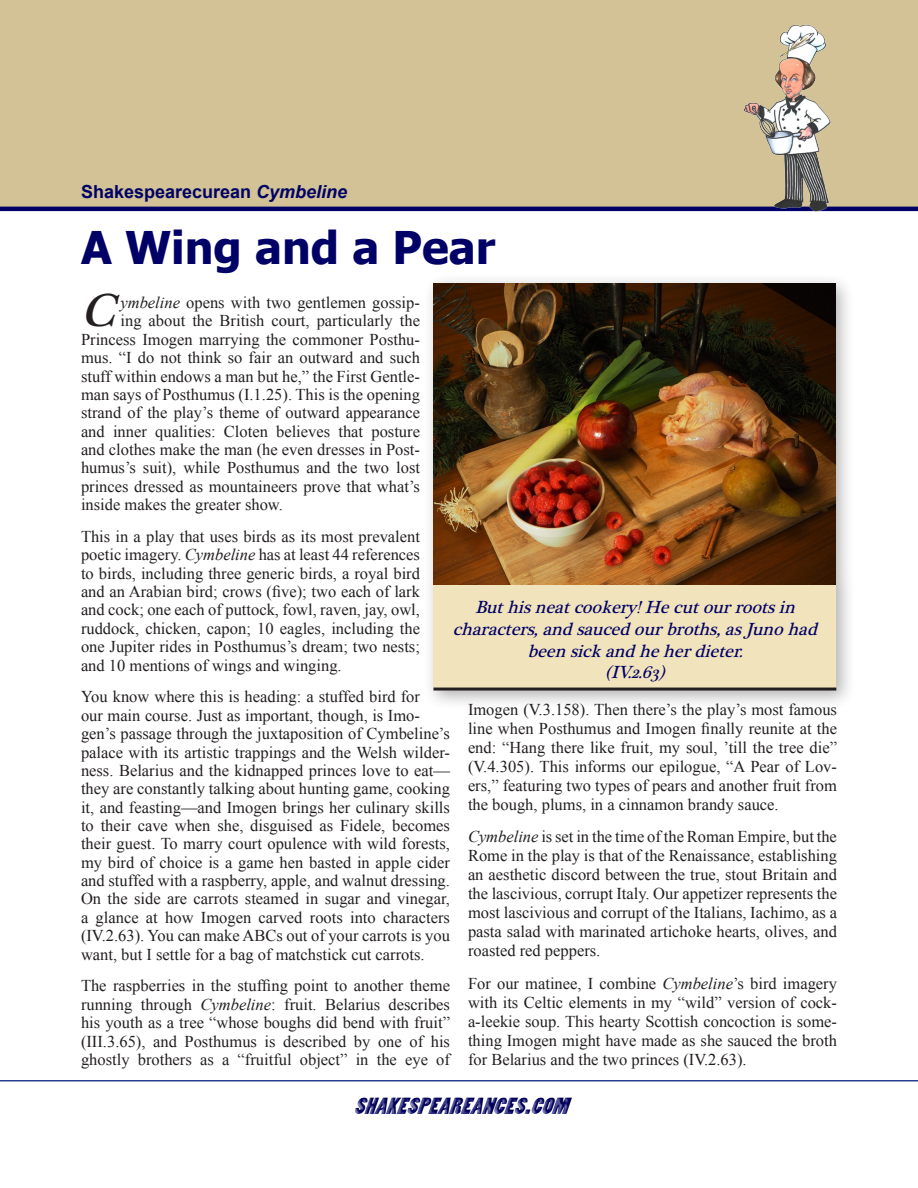
<style>
.page{position:relative;width:918px;height:1188px;background:#fff}
.page>*{position:absolute;margin:0;border:0;box-sizing:border-box;transform-origin:0 0}
.Initial_Paragraph{font:italic 47.1px "Plantagenet Cherokee";color:#231f20}
.t1{font:700 45px "Tahoma";color:#006}
.t2{font:italic 22.05px "Poplar Std";color:#006;scale:1.05 1}
.Intro_Quote{font:italic 18px/21.6px "Plantagenet Cherokee";color:#006;text-align:center}
.t3{font:700 18px "Arial";color:#006}
.Body{font:16.5px/18.3px "Times New Roman";color:#231f20;text-align:justify}
.Initial_Paragraph-2{font:16.5px "Times New Roman";color:#231f20}
.s1{font-style:italic}
.s2{font-size:31.5px}
</style>
<div class="page">
<div style="left:0;top:0;width:918px;height:207px;background:#d2c295"></div>
<hr style="left:0;top:207px;width:918px;height:4px;background:#006">
<hr style="left:0;top:1080px;width:918px;height:2px;background:#253f8e">
<div style="left:353px;top:1091px;width:225px;height:27px;background:#231f20;opacity:.75"></div>
<img style="left:740px;top:24px;width:97px;height:188px">
<div style="left:423px;top:273px;width:434px;height:437px;background:#231f20;opacity:.35"></div>
<div style="left:434px;top:577px;width:402px;height:113px;background:#f1e3bb"></div>
<hr style="left:434px;top:688px;width:402px;height:3px;background:#231f20">
<img style="left:434px;top:284px;width:401px;height:301px">
<p class="t3" style="left:81px;top:179px;width:268px">Shakespearecurean <span class="s1">Cymbeline</span></p>
<p class="t1" style="left:81px;top:216px;width:416px">A Wing and a Pear</p>
<p class="Initial_Paragraph" style="left:81px;top:283px;width:49px">C</p>
<p class="Initial_Paragraph-2" style="left:121px;top:292px;width:301px"><span class="s1">ymbeline</span> opens with two gentlemen gossip-</p>
<p class="Initial_Paragraph-2" style="left:121px;top:310px;width:301px">ing about the British court, particularly the</p>
<p class="Initial_Paragraph-2" style="left:81px;top:328px;width:340px">Princess Imogen marrying the commoner Posthu-</p>
<p class="Initial_Paragraph-2" style="left:81px;top:347px;width:340px">mus. “I do not think so fair an outward and such</p>
<p class="Initial_Paragraph-2" style="left:81px;top:365px;width:340px">stuff within endows a man but he,” the First Gentle-</p>
<p class="Initial_Paragraph-2" style="left:81px;top:383px;width:341px">man says of Posthumus (I.1.25). This is the opening</p>
<p class="Initial_Paragraph-2" style="left:81px;top:402px;width:341px">strand of the play’s theme of outward appearance</p>
<p class="Initial_Paragraph-2" style="left:81px;top:420px;width:341px">and inner qualities: Cloten believes that posture</p>
<p class="Initial_Paragraph-2" style="left:81px;top:438px;width:340px">and clothes make the man (he even dresses in Post-</p>
<p class="Initial_Paragraph-2" style="left:81px;top:457px;width:341px">humus’s suit), while Posthumus and the two lost</p>
<p class="Initial_Paragraph-2" style="left:81px;top:475px;width:341px">princes dressed as mountaineers prove that what’s</p>
<p class="Initial_Paragraph-2" style="left:81px;top:494px;width:203px">inside makes the greater show.</p>
<p class="Body" style="left:81px;top:527px;width:341px">This in a play that uses birds as its most prevalent poetic imagery. <span class="s1">Cymbeline</span> has at least 44 references to birds, including three generic birds, a royal bird and an Arabian bird; crows (five); two each of lark and cock; one each of puttock, fowl, raven, jay, owl, ruddock, chicken, capon; 10 eagles, including the one Jupiter rides in Posthumus’s dream; two nests; and 10 mentions of wings and winging.</p>
<p class="Body" style="left:81px;top:687px;width:371px;text-align:left">You know where this is heading: a stuffed bird for<br>our main course. Just as important, though, is Imo&shy;gen’s passage through the juxtaposition of Cymbeline’s palace with its artistic trappings and the Welsh wilder&shy;ness. Belarius and the kidnapped princes love to eat— they are constantly talking about hunting game, cooking it, and feasting—and Imogen brings her culinary skills to their cave when she, disguised as Fidele, becomes their guest. To marry court opulence with wild forests, my bird of choice is a game hen basted in apple cider and stuffed with a raspberry, apple, and walnut dressing.<br>On the side are carrots steamed in sugar and vinegar, a glance at how Imogen carved roots into characters (IV.2.63). You can make ABCs out of your carrots is you want, but I settle for a bag of matchstick cut carrots.</p>
<p class="Body" style="left:81px;top:976px;width:371px">The raspberries in the stuffing point to another theme running through <span class="s1">Cymbeline</span>: fruit. Belarius describes his youth as a tree “whose boughs did bend with fruit” (III.3.65), and Posthumus is described by one of his ghostly brothers as a “fruitful object” in the eye of</p>
<p class="Intro_Quote" style="left:453px;top:597px;width:371px">Buthisneatcookery !Hecutourrootsin characters,andsaucedourbroths,asJunohad beensickandheherdieter.</p>
<p class="Intro_Quote" style="left:605px;top:662px;width:67px">(IV.2.63)</p>
<p class="Body" style="left:468px;top:699px;width:371px;line-height:19px">Imogen (V.3.158). Then there’s the play’s most famous line when Posthumus and Imogen finally reunite at the end: “Hang there like fruit, my soul, ’till the tree die” (V.4.305). This informs our epilogue, “A Pear of Lov&shy;ers,” featuring two types of pears and another fruit from the bough, plums, in a cinnamon brandy sauce.</p>
<p class="Body" style="left:468px;top:827px;width:371px;line-height:19px"><span class="s1">Cymbeline</span> is set in the time of the Roman Empire, but the Rome in the play is that of the Renaissance, establishing an aesthetic discord between the true, stout Britain and the lascivious, corrupt Italy. Our appetizer represents the most lascivious and corrupt of the Italians, Iachimo, as a pasta salad with marinated artichoke hearts, olives, and roasted red peppers.</p>
<p class="Body" style="left:468px;top:974px;width:371px;line-height:19px">For our matinee, I combine <span class="s1">Cymbeline</span>’s bird imagery with its Celtic elements in my “wild” version of cock&shy;a-leekie soup. This hearty Scottish concoction is some&shy;thing Imogen might have made as she sauced the broth for Belarius and the two princes (IV.2.63).</p>
<h3 class="t2" style="left:353px;top:1094px;width:214px">SHAKESPEAREANCES<span class="s2">.</span>COM</h3>
</div>
